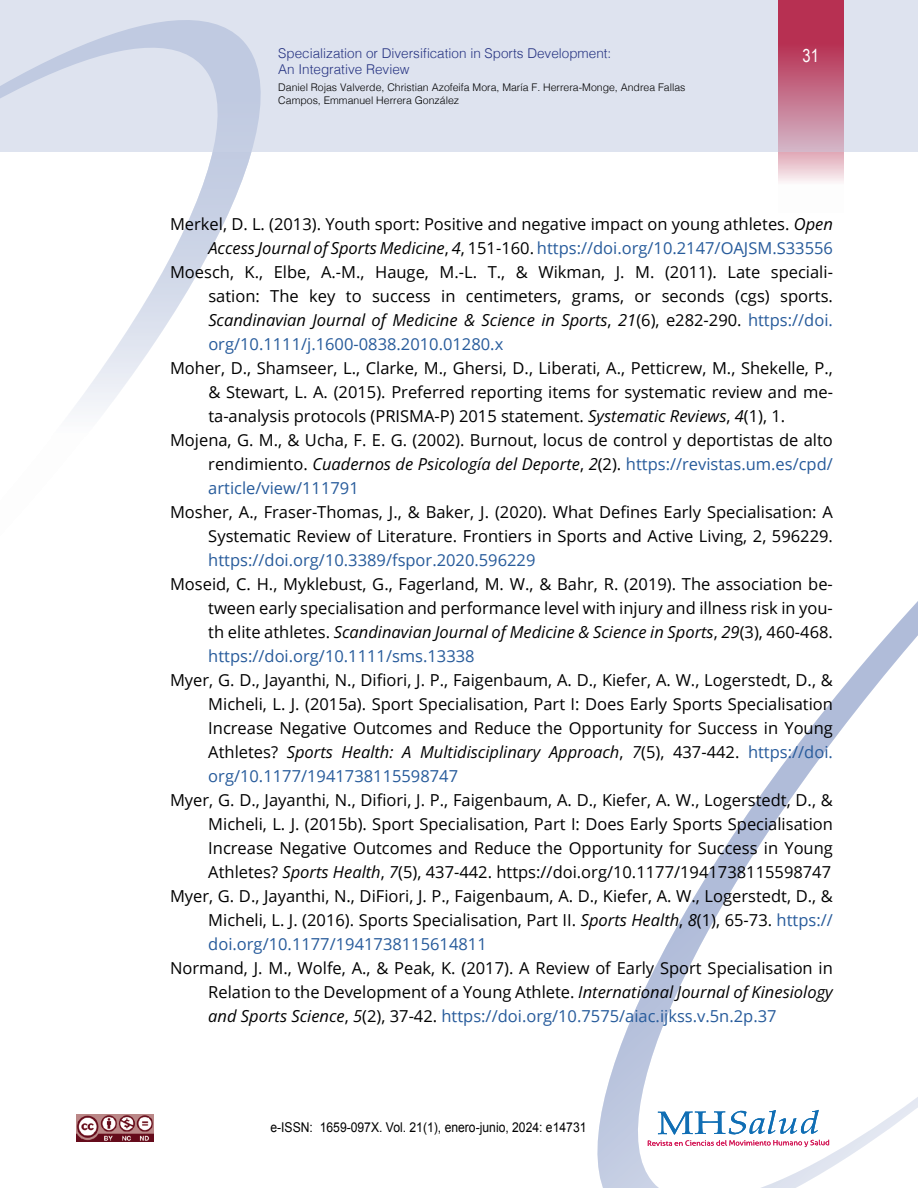
<style>
.page{position:relative;width:918px;height:1188px;background:#fff}
.page>*{position:absolute;margin:0;border:0;box-sizing:border-box;transform-origin:0 0}
.t1{font:18px "Arial Narrow";color:#fff}
.t2{font:16.5px/24px "Open Sans";color:#000;text-align:justify}
.t3{font:16.5px "Open Sans";color:#275b9b}
.t4{font:italic 16.5px "Open Sans";color:#000}
.t5{font:300 13.5px "Helvetica";color:#283583}
.t6{font:13.5px "Arial";color:#000;scale:.9 1}
.t7{font:300 10.5px/12.6px "Helvetica";color:#000}
.s1{font-style:italic}
.s2{font-style:italic;color:#000}
.s3{color:#000}
.s4{font-style:normal}
.s5{font-style:normal;color:#275b9b}
.s6{color:#275b9b}
</style>
<div class="page">
<img style="left:77px;top:1115px;width:76px;height:27px">
<div style="left:0;top:0;width:918px;height:151px;background:#dee3ef"></div>
<svg style="left:0;top:20px;width:274px;height:391px"></svg>
<svg style="left:597px;top:601px;width:321px;height:587px"></svg>
<svg style="left:648px;top:1107px;width:181px;height:41px"></svg>
<svg style="left:778px;top:0;width:66px;height:182px"></svg>
<p class="t5" style="left:278px;top:42px;width:335px">Specialization or Diversification in Sports Development:</p>
<p class="t1" style="left:803px;top:42px;width:18px">31</p>
<p class="t5" style="left:278px;top:58px;width:133px">An Integrative Review</p>
<p class="t7" style="left:278px;top:80px;width:409px">Daniel Rojas Valverde, Christian Azofeifa Mora, María F. Herrera-Monge, Andrea Fallas<br>Campos, Emmanuel Herrera González</p>
<p class="t2" style="left:170px;top:212px;width:664px">Merkel, D. L. (2013). Youth sport: Positive and negative impact on young athletes. <span class="s1">Open</span></p>
<p class="t3" style="left:208px;top:237px;width:626px"><span class="s2">Access Journal of Sports Medicine</span><span class="s3">,</span> <span class="s2">4</span><span class="s3">, 151-160.</span> https://doi.org/10.2147/OAJSM.S33556</p>
<p class="t2" style="left:170px;top:260px;width:664px">Moesch, K., Elbe, A.-M., Hauge, M.-L. T., &amp; Wikman, J. M. (2011). Late speciali-</p>
<p class="t2" style="left:208px;top:284px;width:626px">sation: The key to success in centimeters, grams, or seconds (cgs) sports.</p>
<p class="t4" style="left:208px;top:309px;width:626px">Scandinavian Journal of Medicine &amp; Science in Sports<span class="s4">,</span> 21<span class="s4">(6), e282-290.</span> <span class="s5">https://doi.</span></p>
<p class="t3" style="left:208px;top:333px;width:297px">org/10.1111/j.1600-0838.2010.01280.x</p>
<p class="t2" style="left:170px;top:356px;width:664px">Moher, D., Shamseer, L., Clarke, M., Ghersi, D., Liberati, A., Petticrew, M., Shekelle, P.,</p>
<p class="t2" style="left:208px;top:380px;width:626px">&amp; Stewart, L. A. (2015). Preferred reporting items for systematic review and me-</p>
<p class="t2" style="left:208px;top:404px;width:578px">ta-analysis protocols (PRISMA-P) 2015 statement. <span class="s1">Systematic Reviews</span>, <span class="s1">4</span>(1), 1.</p>
<p class="t2" style="left:170px;top:428px;width:664px">Mojena, G. M., &amp; Ucha, F. E. G. (2002). Burnout, locus de control y deportistas de alto</p>
<p class="t4" style="left:208px;top:453px;width:626px"><span class="s4">rendimiento.</span> Cuadernos de Psicología del Deporte<span class="s4">,</span> 2<span class="s4">(2).</span> <span class="s5">https://revistas.um.es/cpd/</span></p>
<p class="t3" style="left:208px;top:477px;width:152px">article/view/111791</p>
<p class="t2" style="left:170px;top:500px;width:664px;text-align:right">Mosher, A., Fraser-Thomas, J., &amp; Baker, J. (2020). What Defines Early Specialisation: A<br>Systematic Review of Literature. Frontiers in Sports and Active Living, 2, 596229.</p>
<p class="t3" style="left:208px;top:549px;width:329px">https://doi.org/10.3389/fspor.2020.596229</p>
<p class="t2" style="left:208px;top:572px;width:626px;text-indent:-38px">Moseid, C. H., Myklebust, G., Fagerland, M. W., &amp; Bahr, R. (2019). The association be&shy;tween early specialisation and performance level with injury and illness risk in you&shy;th elite athletes. <span class="s1">Scandinavian Journal of Medicine &amp; Science in Sports</span>, <span class="s1">29</span>(3), 460-468. <span class="s6">https://doi.org/10.1111/sms.13338</span></p>
<p class="t2" style="left:208px;top:668px;width:626px;text-indent:-38px">Myer, G. D., Jayanthi, N., Difiori, J. P., Faigenbaum, A. D., Kiefer, A. W., Logerstedt, D., &amp; Micheli, L. J. (2015a). Sport Specialisation, Part I: Does Early Sports Specialisation Increase Negative Outcomes and Reduce the Opportunity for Success in Young Athletes? <span class="s1">Sports Health: A Multidisciplinary Approach</span>, <span class="s1">7</span>(5), 437-442. <span class="s6">https://doi. org/10.1177/1941738115598747</span></p>
<p class="t2" style="left:170px;top:788px;width:664px">Myer, G. D., Jayanthi, N., Difiori, J. P., Faigenbaum, A. D., Kiefer, A. W., Logerstedt, D., &amp;</p>
<p class="t2" style="left:208px;top:812px;width:626px">Micheli, L. J. (2015b). Sport Specialisation, Part I: Does Early Sports Specialisation</p>
<p class="t2" style="left:208px;top:836px;width:626px">Increase Negative Outcomes and Reduce the Opportunity for Success in Young</p>
<p class="t2" style="left:208px;top:860px;width:624px">Athletes? <span class="s1">Sports Health</span>, <span class="s1">7</span>(5), 437-442. https://doi.org/10.1177/1941738115598747</p>
<p class="t2" style="left:170px;top:884px;width:664px">Myer, G. D., Jayanthi, N., DiFiori, J. P., Faigenbaum, A. D., Kiefer, A. W., Logerstedt, D., &amp;</p>
<p class="t2" style="left:208px;top:908px;width:626px">Micheli, L. J. (2016). Sports Specialisation, Part II. <span class="s1">Sports Health</span>, <span class="s1">8</span>(1), 65-73. <span class="s6">https://</span></p>
<p class="t3" style="left:208px;top:933px;width:280px">doi.org/10.1177/1941738115614811</p>
<p class="t2" style="left:208px;top:956px;width:626px;text-indent:-38px">Normand, J. M., Wolfe, A., &amp; Peak, K. (2017). A Review of Early Sport Specialisation in Relation to the Development of a Young Athlete. <span class="s1">International Journal of Kinesiology and Sports Science</span>, <span class="s1">5</span>(2), 37-42. <span class="s6">https://doi.org/10.7575/aiac.ijkss.v.5n.2p.37</span></p>
<p class="t6" style="left:270px;top:1118px;width:353px">e-ISSN: 1659-097X. Vol. 21(1), enero-junio, 2024: e14731</p>
</div>
